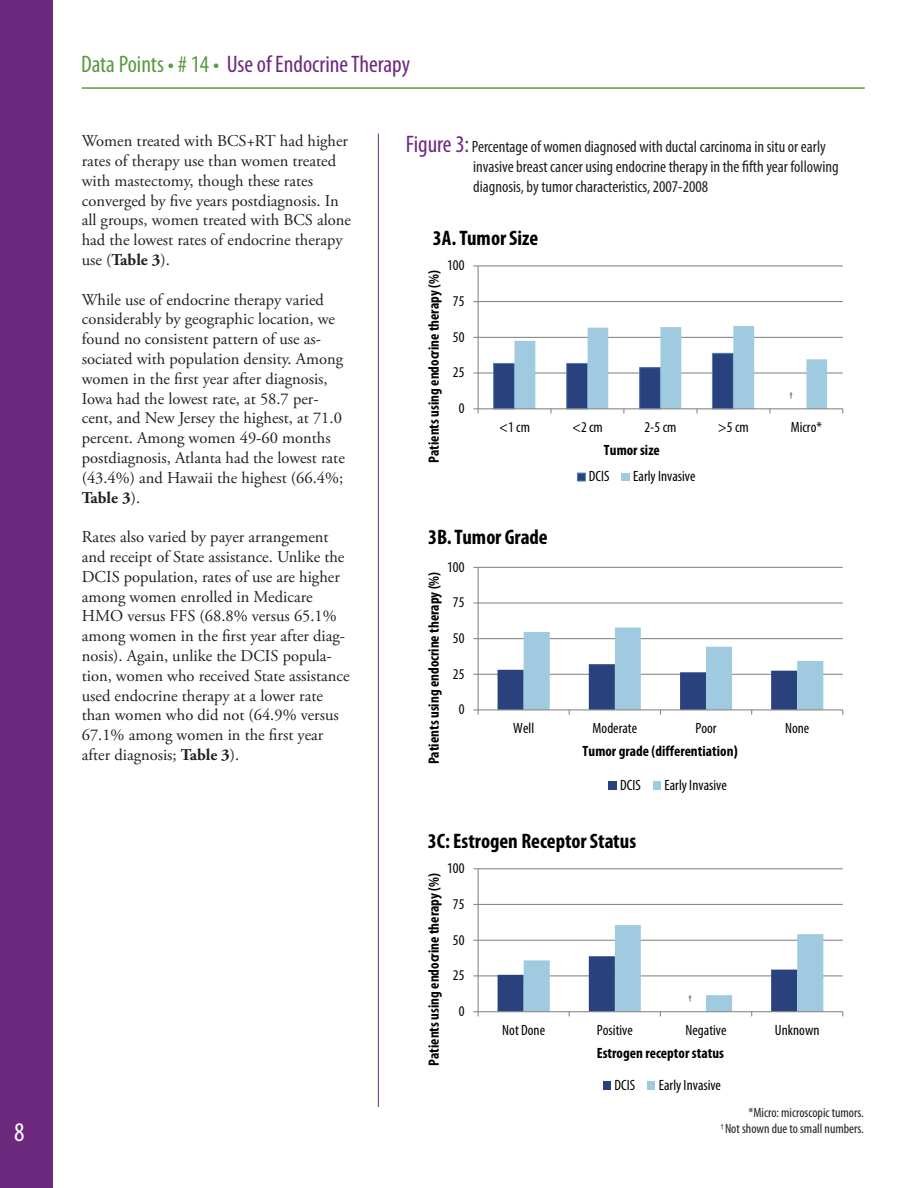
<style>
.page{position:relative;width:918px;height:1188px;background:#fff}
.page>*{position:absolute;margin:0;border:0;box-sizing:border-box;transform-origin:0 0}
.t1{font:condensed 27px "Myriad Pro";color:#fff}
.t2{font:condensed 24px "Myriad Pro";color:#6d297e}
.t3{font:700 condensed 21px "Myriad Pro";color:#000}
.t4{font:16.5px/19.8px "Adobe Garamond Pro";color:#231f20}
.t5{font:condensed 16.5px/19.8px "Myriad Pro";color:#231f20}
.t6{font:condensed 15px "Myriad Pro";color:#000}
.t7{font:700 condensed 15px "Myriad Pro";color:#000}
.t8{font:condensed 13.5px "Myriad Pro";color:#231f20}
.t9{font:condensed 8.7px "Myriad Pro";color:#231f20}
.s1{color:#5b9941}
.s2{font-weight:700}
.s3{font-size:24px;color:#6d297e}
.s4{font-family:"Calibri";font-stretch:normal}
</style>
<div class="page">
<div style="left:0;top:0;width:52px;height:1188px;background:#6d297e"></div>
<hr style="left:82px;top:87px;width:783px;height:2px;background:#5b9941">
<hr style="left:378px;top:134px;width:1px;height:973px;background:#6d297e">
<hr style="left:478px;top:372px;width:365px;height:2px;background:#868686">
<hr style="left:478px;top:337px;width:365px;height:1px;background:#868686">
<hr style="left:478px;top:301px;width:365px;height:1px;background:#868686">
<hr style="left:478px;top:265px;width:365px;height:1px;background:#868686">
<div style="left:494px;top:363px;width:20px;height:46px;background:#29417c"></div>
<div style="left:493px;top:363px;width:22px;height:46px;border:1px solid #4f81bd"></div>
<hr style="left:478px;top:266px;width:1px;height:143px;background:#868686">
<hr style="left:478px;top:408px;width:365px;height:1px;background:#868686">
<svg style="left:473px;top:408px;width:6px;height:6px"></svg>
<svg style="left:514px;top:326px;width:313px;height:88px"></svg>
<div style="left:577px;top:473px;width:9px;height:9px;background:#29417c;border:1px solid #4f81bd"></div>
<div style="left:622px;top:473px;width:8px;height:8px;background:#9fcae0"></div>
<hr style="left:478px;top:674px;width:365px;height:1px;background:#868686">
<hr style="left:478px;top:638px;width:365px;height:1px;background:#868686">
<hr style="left:478px;top:602px;width:365px;height:2px;background:#868686">
<hr style="left:478px;top:567px;width:365px;height:1px;background:#868686">
<hr style="left:478px;top:567px;width:1px;height:143px;background:#868686">
<hr style="left:478px;top:709px;width:365px;height:1px;background:#868686">
<svg style="left:473px;top:709px;width:6px;height:6px"></svg>
<svg style="left:498px;top:627px;width:325px;height:88px"></svg>
<div style="left:609px;top:782px;width:8px;height:8px;background:#29417c"></div>
<div style="left:653px;top:782px;width:8px;height:8px;background:#9fcae0"></div>
<hr style="left:478px;top:975px;width:365px;height:1px;background:#868686">
<hr style="left:478px;top:940px;width:365px;height:1px;background:#868686">
<hr style="left:478px;top:904px;width:365px;height:1px;background:#868686">
<hr style="left:478px;top:868px;width:365px;height:1px;background:#868686">
<hr style="left:478px;top:869px;width:1px;height:143px;background:#868686">
<hr style="left:478px;top:1011px;width:365px;height:1px;background:#868686">
<svg style="left:473px;top:1011px;width:6px;height:5px"></svg>
<svg style="left:498px;top:925px;width:325px;height:91px"></svg>
<div style="left:603px;top:1082px;width:8px;height:8px;background:#29417c"></div>
<div style="left:647px;top:1082px;width:8px;height:8px;background:#9fcae0"></div>
<h1 class="t1" style="left:14px;top:1116px;width:12px">8</h1>
<h2 class="t2" style="left:81px;top:50px;width:331px"><span class="s1">Data Points • # 14 •</span> Use of Endocrine Therapy</h2>
<p class="t4" style="left:82px;top:132px;width:271px">Women treated with BCS+RT had higher rates of therapy use than women treated with mastectomy, though these rates converged by five years postdiagnosis. In all groups, women treated with BCS alone had the lowest rates of endocrine therapy use (<span class="s2">Table 3</span>).</p>
<p class="t4" style="left:82px;top:290px;width:265px">While use of endocrine therapy varied considerably by geographic location, we found no consistent pattern of use as&shy;sociated with population density. Among women in the first year after diagnosis, Iowa had the lowest rate, at 58.7 per&shy;cent, and New Jersey the highest, at 71.0 percent. Among women 49-60 months postdiagnosis, Atlanta had the lowest rate (43.4%) and Hawaii the highest (66.4%; <span class="s2">Table 3</span>).</p>
<p class="t4" style="left:82px;top:528px;width:269px">Rates also varied by payer arrangement and receipt of State assistance. Unlike the DCIS population, rates of use are higher among women enrolled in Medicare HMO versus FFS (68.8% versus 65.1% among women in the first year after diag&shy;nosis). Again, unlike the DCIS popula&shy;tion, women who received State assistance used endocrine therapy at a lower rate than women who did not (64.9% versus 67.1% among women in the first year after diagnosis; <span class="s2">Table 3</span>).</p>
<p class="t5" style="left:473px;top:137px;width:367px;text-indent:-67px"><span class="s3">Figure 3:</span> Percentage of women diagnosed with ductal carcinoma in situ or early invasive breast cancer using endocrine therapy in the fifth year following diagnosis, by tumor characteristics, 2007-2008</p>
<p class="t3" style="left:433px;top:225px;width:107px">3A. Tumor Size</p>
<p class="t6" style="left:447px;top:256px;width:19px">100</p>
<p class="t7" style="left:425px;top:463px;width:194px;rotate:-90deg">Patients using endocrine therapy (%)</p>
<p class="t6" style="left:453px;top:292px;width:13px">75</p>
<p class="t6" style="left:453px;top:328px;width:13px">50</p>
<p class="t6" style="left:453px;top:363px;width:13px">25</p>
<p class="t6" style="left:459px;top:399px;width:7px">0</p>
<p class="t9" style="left:789px;top:390px;width:5px">†</p>
<p class="t6" style="left:499px;top:418px;width:32px">&lt;1 cm</p>
<p class="t6" style="left:572px;top:418px;width:32px">&lt;2 cm</p>
<p class="t6" style="left:645px;top:418px;width:33px">2-5 cm</p>
<p class="t6" style="left:718px;top:418px;width:32px">&gt;5 cm</p>
<p class="t6" style="left:791px;top:418px;width:33px">Micro*</p>
<p class="t7" style="left:604px;top:440px;width:57px">Tumor size</p>
<p class="t6" style="left:589px;top:467px;width:22px">DCIS</p>
<p class="t6" style="left:633px;top:467px;width:64px">Early Invasive</p>
<p class="t3" style="left:428px;top:524px;width:121px">3B. Tumor Grade</p>
<p class="t6" style="left:447px;top:558px;width:19px">100</p>
<p class="t7" style="left:425px;top:764px;width:194px;rotate:-90deg">Patients using endocrine therapy (%)</p>
<p class="t6" style="left:453px;top:593px;width:13px">75</p>
<p class="t6" style="left:453px;top:629px;width:13px">50</p>
<p class="t6" style="left:453px;top:665px;width:13px">25</p>
<p class="t6" style="left:459px;top:700px;width:7px">0</p>
<p class="t6" style="left:513px;top:719px;width:23px">Well</p>
<p class="t6" style="left:593px;top:719px;width:46px">Moderate</p>
<p class="t6" style="left:696px;top:719px;width:23px">Poor</p>
<p class="t6" style="left:785px;top:719px;width:26px">None</p>
<p class="t7" style="left:583px;top:742px;width:157px">Tumor grade (differentiation<span class="s4">)</span></p>
<p class="t6" style="left:620px;top:776px;width:22px">DCIS</p>
<p class="t6" style="left:664px;top:776px;width:64px">Early Invasive</p>
<p class="t3" style="left:428px;top:828px;width:210px">3C: Estrogen Receptor Status</p>
<p class="t6" style="left:447px;top:859px;width:19px">100</p>
<p class="t7" style="left:425px;top:1066px;width:194px;rotate:-90deg">Patients using endocrine therapy (%)</p>
<p class="t6" style="left:453px;top:895px;width:13px">75</p>
<p class="t6" style="left:453px;top:931px;width:13px">50</p>
<p class="t6" style="left:453px;top:966px;width:13px">25</p>
<p class="t6" style="left:459px;top:1002px;width:7px">0</p>
<p class="t9" style="left:689px;top:993px;width:5px">†</p>
<p class="t6" style="left:502px;top:1021px;width:44px">Not Done</p>
<p class="t6" style="left:597px;top:1021px;width:38px">Positive</p>
<p class="t6" style="left:686px;top:1021px;width:43px">Negative</p>
<p class="t6" style="left:775px;top:1021px;width:46px">Unknown</p>
<p class="t7" style="left:597px;top:1043px;width:129px">Estrogen receptor status</p>
<p class="t6" style="left:614px;top:1076px;width:22px">DCIS</p>
<p class="t6" style="left:659px;top:1076px;width:64px">Early Invasive</p>
<p class="t8" style="left:748px;top:1105px;width:117px">*Micro: microscopic tumors.</p>
<p class="t8" style="left:721px;top:1121px;width:144px"><sup>†</sup> Not shown due to small numbers.</p>
</div>
